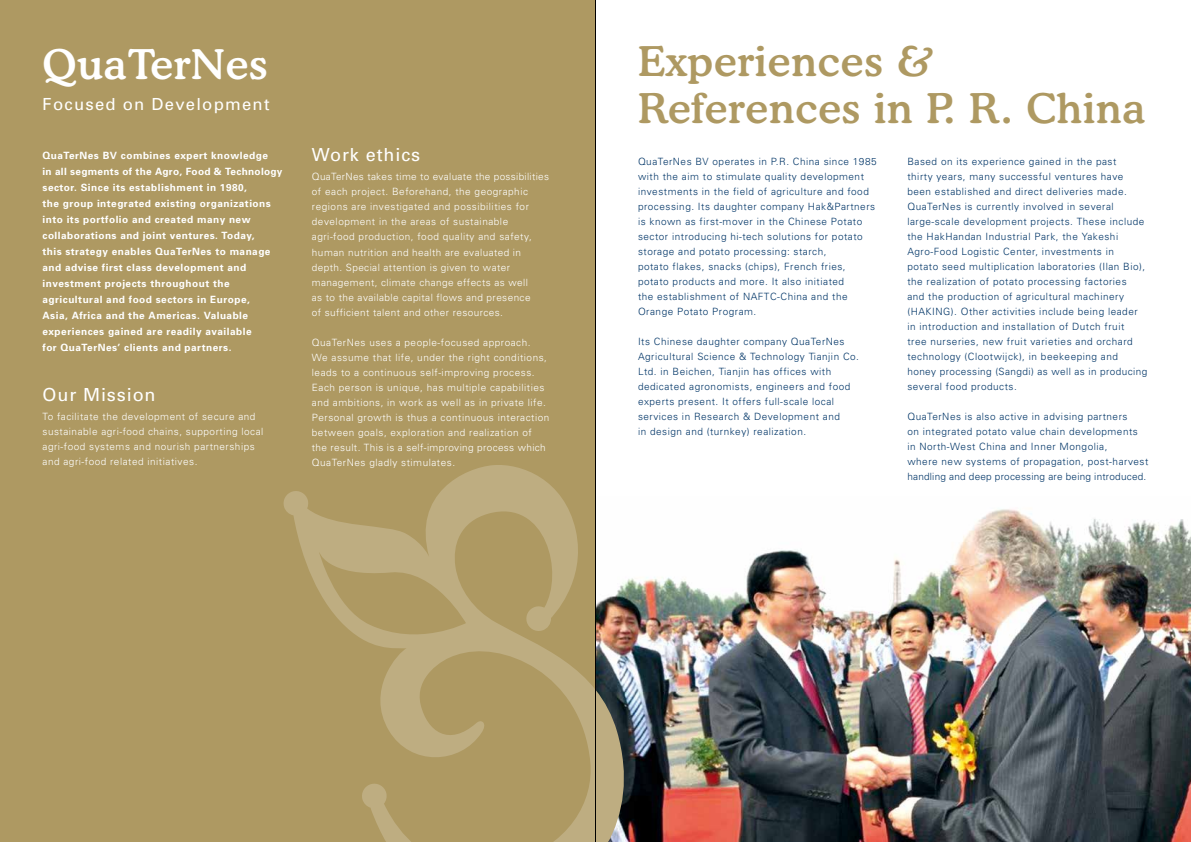
<style>
.page{position:relative;width:1191px;height:842px;background:#fff}
.page>*{position:absolute;margin:0;border:0;box-sizing:border-box;transform-origin:0 0}
.t1{font:500 41px/47px "Cooper BT";letter-spacing:.02em;color:#ae9962}
.t2{font:500 41px "Cooper BT";letter-spacing:.02em;color:#fff}
.t3{font:18px "Univers";letter-spacing:.05em;color:#fff}
.t4{font:16.7px "Univers";letter-spacing:.075em;color:#fff}
.t5{font:300 10px/15px "Univers";letter-spacing:.05em;color:#003567}
.t6{font:300 10px/15px "Univers";letter-spacing:.05em;color:#fff}
.t7{font:700 10px/16px "Univers";letter-spacing:.05em;color:#fff}
</style>
<div class="page">
<div style="left:0;top:0;width:595px;height:842px;background:#ae9962"></div>
<img style="left:642px;top:509px;width:549px;height:333px">
<svg style="left:283px;top:465px;width:359px;height:377px"></svg>
<hr style="left:595px;top:0;width:1px;height:842px;background:#000">
<h1 class="t2" style="left:43px;top:39px;width:227px">QuaTerNes</h1>
<h3 class="t4" style="left:43px;top:93px;width:229px">Focused on Development</h3>
<p class="t7" style="left:43px;top:147px;width:241px">QuaTerNes BV combines expert knowledge<br>in all segments of the Agro, Food &amp; Technology sector. Since its establishment in 1980,<br>the group integrated existing organizations into its portfolio and created many new collaborations and joint ventures. Today,<br>this strategy enables QuaTerNes to manage and advise first class development and investment projects throughout the agricultural and food sectors in Europe,<br>Asia, Africa and the Americas. Valuable experiences gained are readily available<br>for QuaTerNes’ clients and partners.</p>
<h2 class="t3" style="left:43px;top:383px;width:115px">Our Mission</h2>
<p class="t6" style="left:43px;top:409px;width:222px">To facilitate the development of secure and sustainable agri-food chains, supporting local agri-food systems and nourish partnerships and agri-food related initiatives.</p>
<h2 class="t3" style="left:312px;top:144px;width:110px">Work ethics</h2>
<p class="t6" style="left:312px;top:169px;width:239px">QuaTerNes takes time to evaluate the possibilities of each project. Beforehand, the geographic regions are investigated and possibilities for development in the areas of sustainable agri-food production, food quality and safety, human nutrition and health are evaluated in depth. Special attention is given to water management, climate change effects as well<br>as to the available capital flows and presence<br>of sufficient talent and other resources.</p>
<p class="t6" style="left:312px;top:334px;width:239px">QuaTerNes uses a people-focused approach.<br>We assume that life, under the right conditions, leads to a continuous self-improving process.<br>Each person is unique, has multiple capabilities and ambitions, in work as well as in private life.<br>Personal growth is thus a continuous interaction between goals, exploration and realization of the result. This is a self-improving process which QuaTerNes gladly stimulates.</p>
<h1 class="t1" style="left:638px;top:37px;width:509px">Experiences &amp;<br>References in P. R. China</h1>
<p class="t5" style="left:638px;top:154px;width:240px">QuaTerNes BV operates in P.R. China since 1985 with the aim to stimulate quality development investments in the field of agriculture and food processing. Its daughter company Hak&amp;Partners is known as first-mover in the Chinese Potato sector introducing hi-tech solutions for potato storage and potato processing: starch,<br>potato flakes, snacks (chips), French fries, potato products and more. It also initiated<br>the establishment of NAFTC-China and the Orange Potato Program.</p>
<p class="t5" style="left:638px;top:334px;width:222px">Its Chinese daughter company QuaTerNes Agricultural Science &amp; Technology Tianjin Co.<br>Ltd. in Beichen, Tianjin has offices with dedicated agronomists, engineers and food experts present. It offers full-scale local services in Research &amp; Development and<br>in design and (turnkey) realization.</p>
<p class="t5" style="left:907px;top:154px;width:241px">Based on its experience gained in the past<br>thirty years, many successful ventures have been established and direct deliveries made.<br>QuaTerNes is currently involved in several large-scale development projects. These include the HakHandan Industrial Park, the Yakeshi Agro-Food Logistic Center, investments in potato seed multiplication laboratories (Ilan Bio), the realization of potato processing factories<br>and the production of agricultural machinery (HAKING). Other activities include being leader in introduction and installation of Dutch fruit<br>tree nurseries, new fruit varieties and orchard technology (Clootwijck), in beekeeping and honey processing (Sangdi) as well as in producing several food products.</p>
<p class="t5" style="left:907px;top:409px;width:242px">QuaTerNes is also active in advising partners<br>on integrated potato value chain developments in North-West China and Inner Mongolia,<br>where new systems of propagation, post-harvest handling and deep processing are being introduced.</p>
</div>
